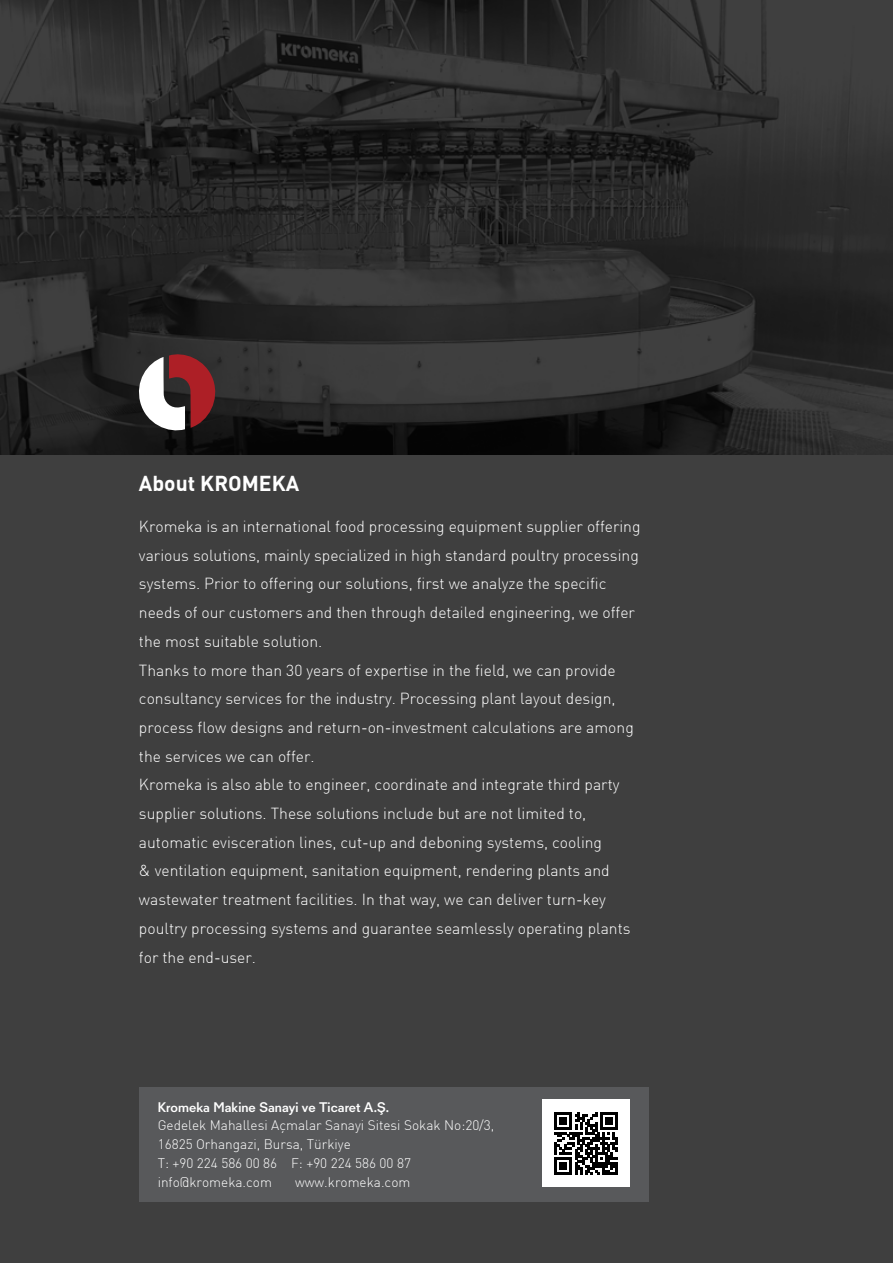
<style>
.page{position:relative;width:893px;height:1263px;background:#3f3f3f}
.page>*{position:absolute;margin:0;border:0;box-sizing:border-box;transform-origin:0 0}
.t1{font:700 21.15px "DIN";color:#fff}
.t2{font:300 15.75px/28.7px "DIN";color:#fff}
.t3{font:300 13.65px/18.9px "DIN";color:#fff}
.t4{font:500 13.65px "Neology";color:#fff}
</style>
<div class="page">
<div style="left:139px;top:1087px;width:510px;height:114px;background:#58595b"></div>
<div style="left:542px;top:1100px;width:88px;height:87px;background:#fff"></div>
<svg style="left:555px;top:1112px;width:63px;height:63px"></svg>
<img style="left:0;top:0;width:893px;height:455px">
<svg style="left:135px;top:351px;width:85px;height:83px"></svg>
<h1 class="t1" style="left:139px;top:470px;width:162px">About KROMEKA</h1>
<p class="t2" style="left:139px;top:512px;width:503px">Kromeka is an international food processing equipment supplier offering various solutions, mainly specialized in high standard poultry processing systems. Prior to offering our solutions, first we analyze the specific needs of our customers and then through detailed engineering, we offer the most suitable solution.<br>Thanks to more than 30 years of expertise in the field, we can provide consultancy services for the industry. Processing plant layout design, process flow designs and return-on-investment calculations are among the services we can offer.<br>Kromeka is also able to engineer, coordinate and integrate third party supplier solutions. These solutions include but are not limited to, automatic evisceration lines, cut-up and deboning systems, cooling<br>&amp; ventilation equipment, sanitation equipment, rendering plants and wastewater treatment facilities. In that way, we can deliver turn-key poultry processing systems and guarantee seamlessly operating plants for the end-user.</p>
<p class="t4" style="left:158px;top:1099px;width:233px">Kromeka Makine Sanayi ve Ticaret A.Ş.</p>
<p class="t3" style="left:158px;top:1116px;width:338px">Gedelek Mahallesi Açmalar Sanayi Sitesi Sokak No:20/3, 16825 Orhangazi, Bursa, Türkiye<br>T: +90 224 586 00 86 F: +90 224 586 00 87 info@kromeka.com</p>
<p class="t3" style="left:295px;top:1172px;width:117px">www.kromeka.com</p>
</div>
